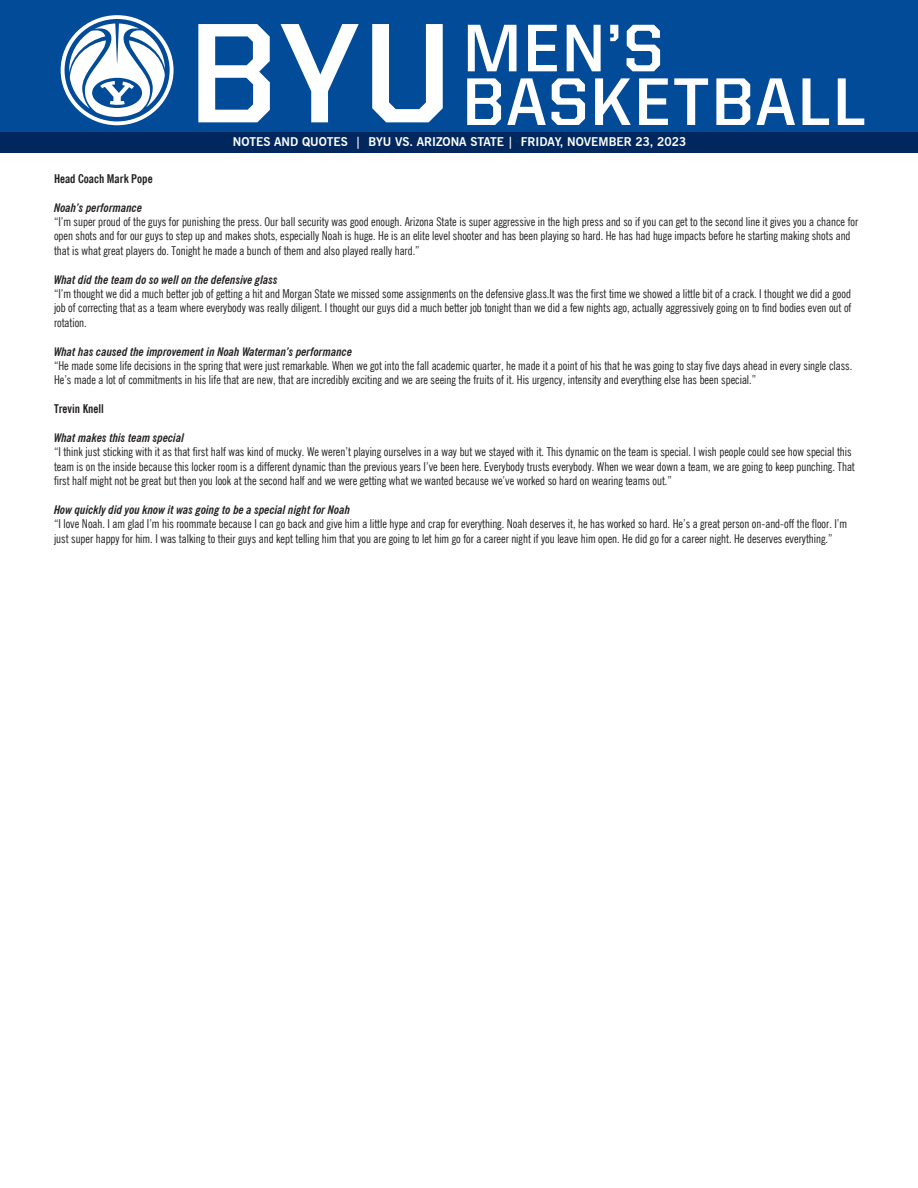
<style>
.page{position:relative;width:918px;height:1188px;background:#fff}
.page>*{position:absolute;margin:0;border:0;box-sizing:border-box;transform-origin:0 0}
.t1{font:700 142.5px "United Sans Reg";color:#fff}
.t2{font:700 67.5px "United Sans Reg";letter-spacing:.025em;color:#fff}
.t3{font:condensed 12px/14.4px "News Gothic BT";color:#231f20}
.t4{font:italic 700 condensed 12px "News Gothic BT";color:#231f20}
.t5{font:700 12px "News Gothic BT";color:#fff}
.t6{font:700 condensed 12px "News Gothic BT";color:#231f20}
</style>
<div class="page">
<div style="left:0;top:0;width:918px;height:138px;background:#024b99"></div>
<div style="left:0;top:132px;width:918px;height:21px;background:#00285f"></div>
<svg style="left:61px;top:15px;width:113px;height:110px"></svg>
<p class="t1" style="left:188px;top:-5px;width:267px">BYU</p>
<p class="t5" style="left:233px;top:135px;width:455px">NOTES AND QUOTES | BYU VS. ARIZONA STATE | FRIDAY, NOVEMBER 23, 2023</p>
<p class="t2" style="left:463px;top:11px;width:202px">MEN’S</p>
<p class="t2" style="left:462px;top:65px;width:406px">BASKETBALL</p>
<p class="t6" style="left:54px;top:171px;width:100px">Head Coach Mark Pope</p>
<p class="t4" style="left:54px;top:200px;width:90px">Noah’s performance</p>
<p class="t3" style="left:54px;top:214px;width:806px">“I’m super proud of the guys for punishing the press. Our ball security was good enough. Arizona State is super aggressive in the high press and so if you can get to the second line it gives you a chance for open shots and for our guys to step up and makes shots, especially Noah is huge. He is an elite level shooter and has been playing so hard. He has had huge impacts before he starting making shots and that is what great players do. Tonight he made a bunch of them and also played really hard.”</p>
<p class="t4" style="left:54px;top:272px;width:225px">What did the team do so well on the defensive glass</p>
<p class="t3" style="left:54px;top:286px;width:799px;text-align:justify">“I’m thought we did a much better job of getting a hit and Morgan State we missed some assignments on the defensive glass.It was the first time we showed a little bit of a crack. I thought we did a good job of correcting that as a team where everybody was really diligent. I thought our guys did a much better job tonight than we did a few nights ago, actually aggressively going on to find bodies even out of rotation.</p>
<p class="t4" style="left:54px;top:344px;width:300px">What has caused the improvement in Noah Waterman’s performance</p>
<p class="t3" style="left:54px;top:358px;width:800px">“He made some life decisions in the spring that were just remarkable. When we got into the fall academic quarter, he made it a point of his that he was going to stay five days ahead in every single class.<br>He’s made a lot of commitments in his life that are new, that are incredibly exciting and we are seeing the fruits of it. His urgency, intensity and everything else has been special.”</p>
<p class="t6" style="left:54px;top:402px;width:51px">Trevin Knell</p>
<p class="t4" style="left:54px;top:430px;width:132px">What makes this team special</p>
<p class="t3" style="left:54px;top:445px;width:802px">“I think just sticking with it as that first half was kind of mucky. We weren’t playing ourselves in a way but we stayed with it. This dynamic on the team is special. I wish people could see how special this team is on the inside because this locker room is a different dynamic than the previous years I’ve been here. Everybody trusts everybody. When we wear down a team, we are going to keep punching. That first half might not be great but then you look at the second half and we were getting what we wanted because we’ve worked so hard on wearing teams out.”</p>
<p class="t4" style="left:54px;top:502px;width:298px">How quickly did you know it was going to be a special night for Noah</p>
<p class="t3" style="left:54px;top:517px;width:795px">“I love Noah. I am glad I’m his roommate because I can go back and give him a little hype and crap for everything. Noah deserves it, he has worked so hard. He’s a great person on-and-off the floor. I’m just super happy for him. I was talking to their guys and kept telling him that you are going to let him go for a career night if you leave him open. He did go for a career night. He deserves everything.”</p>
</div>
